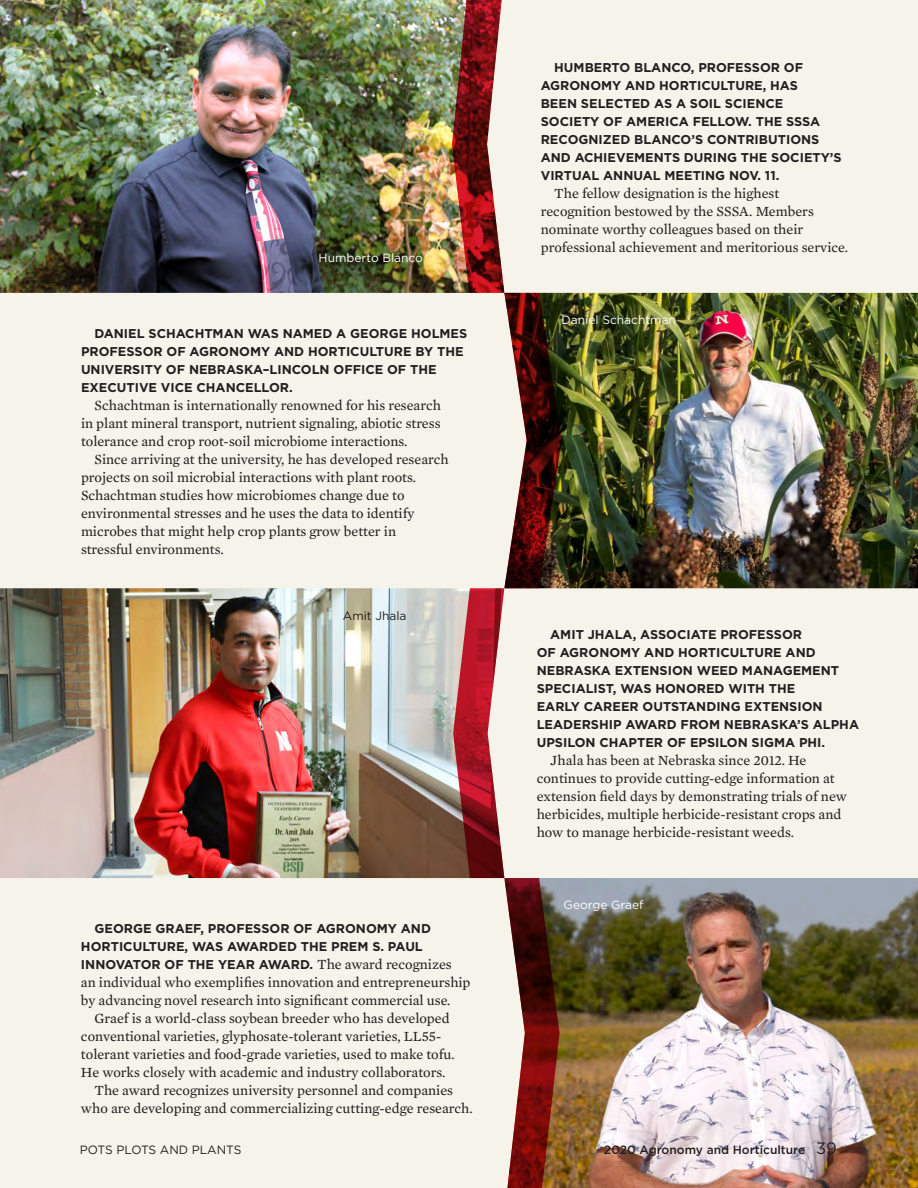
<style>
.page{position:relative;width:918px;height:1188px;background:#f6f3ea}
.page>*{position:absolute;margin:0;border:0;box-sizing:border-box;transform-origin:0 0}
.Body_Copy{font:14.25px/18px "Mercury Text G2";color:#231f20}
.Body_Copy-2{font:700 12.75px/18px "Gotham";color:#231f20}
.Photo_cutlines{font:12px "Gotham";color:#fff}
.t1{font:500 12px "Gotham";color:#231f20}
.Photo_cutlines-2{font:12px "Gotham";color:#231f20}
.s1{font-family:"Mercury Text G2";font-weight:400;font-size:14.25px}
.s2{font-weight:400;font-size:16.5px}
</style>
<div class="page">
<img style="left:562px;top:878px;width:356px;height:310px">
<img style="left:0;top:0;width:452px;height:293px">
<img style="left:562px;top:293px;width:356px;height:295px">
<img style="left:0;top:588px;width:452px;height:290px">
<svg style="left:0;top:0;width:1px;height:52px"></svg>
<svg style="left:452px;top:0;width:110px;height:1188px"></svg>
<p class="Photo_cutlines" style="left:319px;top:250px;width:106px">Humberto Blanco</p>
<p class="Body_Copy-2" style="left:81px;top:324px;width:388px;text-indent:14px">DANIEL SCHACHTMAN WAS NAMED A GEORGE HOLMES PROFESSOR OF AGRONOMY AND HORTICULTURE BY THE UNIVERSITY OF NEBRASKA–LINCOLN OFFICE OF THE EXECUTIVE VICE CHANCELLOR.</p>
<p class="Body_Copy" style="left:81px;top:395px;width:361px;text-align:justify;text-indent:13px">Schachtman is internationally renowned for his research in plant mineral transport, nutrient signaling, abiotic stress tolerance and crop root-soil microbiome interactions.</p>
<p class="Body_Copy" style="left:81px;top:449px;width:369px;text-indent:13px">Since arriving at the university, he has developed research projects on soil microbial interactions with plant roots.<br>Schachtman studies how microbiomes change due to environmental stresses and he uses the data to identify microbes that might help crop plants grow better in stressful environments.</p>
<p class="Photo_cutlines-2" style="left:343px;top:608px;width:65px">Amit Jhala</p>
<p class="Body_Copy-2" style="left:81px;top:919px;width:372px;text-indent:14px">GEORGE GRAEF, PROFESSOR OF AGRONOMY AND<br>HORTICULTURE, WAS AWARDED THE PREM S. PAUL<br>INNOVATOR OF THE YEAR AWARD. <span class="s1">The award recognizes</span></p>
<p class="Body_Copy" style="left:81px;top:973px;width:391px">an individual who exemplifies innovation and entrepreneurship by advancing novel research into significant commercial use.</p>
<p class="Body_Copy" style="left:81px;top:1009px;width:375px;text-indent:13px">Graef is a world-class soybean breeder who has developed conventional varieties, glyphosate-tolerant varieties, LL55- tolerant varieties and food-grade varieties, used to make tofu.<br>He works closely with academic and industry collaborators.</p>
<p class="Body_Copy" style="left:81px;top:1081px;width:393px;text-align:center">The award recognizes university personnel and companies<br>who are developing and commercializing cutting-edge research.</p>
<p class="Body_Copy-2" style="left:541px;top:58px;width:302px;text-indent:14px">HUMBERTO BLANCO, PROFESSOR OF AGRONOMY AND HORTICULTURE, HAS<br>BEEN SELECTED AS A SOIL SCIENCE SOCIETY OF AMERICA FELLOW. THE SSSA RECOGNIZED BLANCO’S CONTRIBUTIONS AND ACHIEVEMENTS DURING THE SOCIETY’S VIRTUAL ANNUAL MEETING NOV. 11.</p>
<p class="Body_Copy" style="left:541px;top:183px;width:309px;text-indent:13px">The fellow designation is the highest recognition bestowed by the SSSA. Members nominate worthy colleagues based on their professional achievement and meritorious service.</p>
<p class="Photo_cutlines" style="left:562px;top:312px;width:116px">Daniel Schachtman</p>
<p class="Body_Copy-2" style="left:537px;top:625px;width:324px;text-indent:14px">AMIT JHALA, ASSOCIATE PROFESSOR<br>OF AGRONOMY AND HORTICULTURE AND NEBRASKA EXTENSION WEED MANAGEMENT SPECIALIST, WAS HONORED WITH THE<br>EARLY CAREER OUTSTANDING EXTENSION LEADERSHIP AWARD FROM NEBRASKA’S ALPHA UPSILON CHAPTER OF EPSILON SIGMA PHI.</p>
<p class="Body_Copy" style="left:537px;top:750px;width:312px;text-indent:13px">Jhala has been at Nebraska since 2012. He continues to provide cutting-edge information at extension field days by demonstrating trials of new herbicides, multiple herbicide-resistant crops and how to manage herbicide-resistant weeds.</p>
<p class="Photo_cutlines" style="left:564px;top:897px;width:81px">George Graef</p>
<p class="Photo_cutlines-2" style="left:80px;top:1142px;width:163px">POTS PLOTS AND PLANTS</p>
<p class="t1" style="left:604px;top:1142px;width:235px">2020 Agronomy and Horticulture <span class="s2">39</span></p>
</div>
